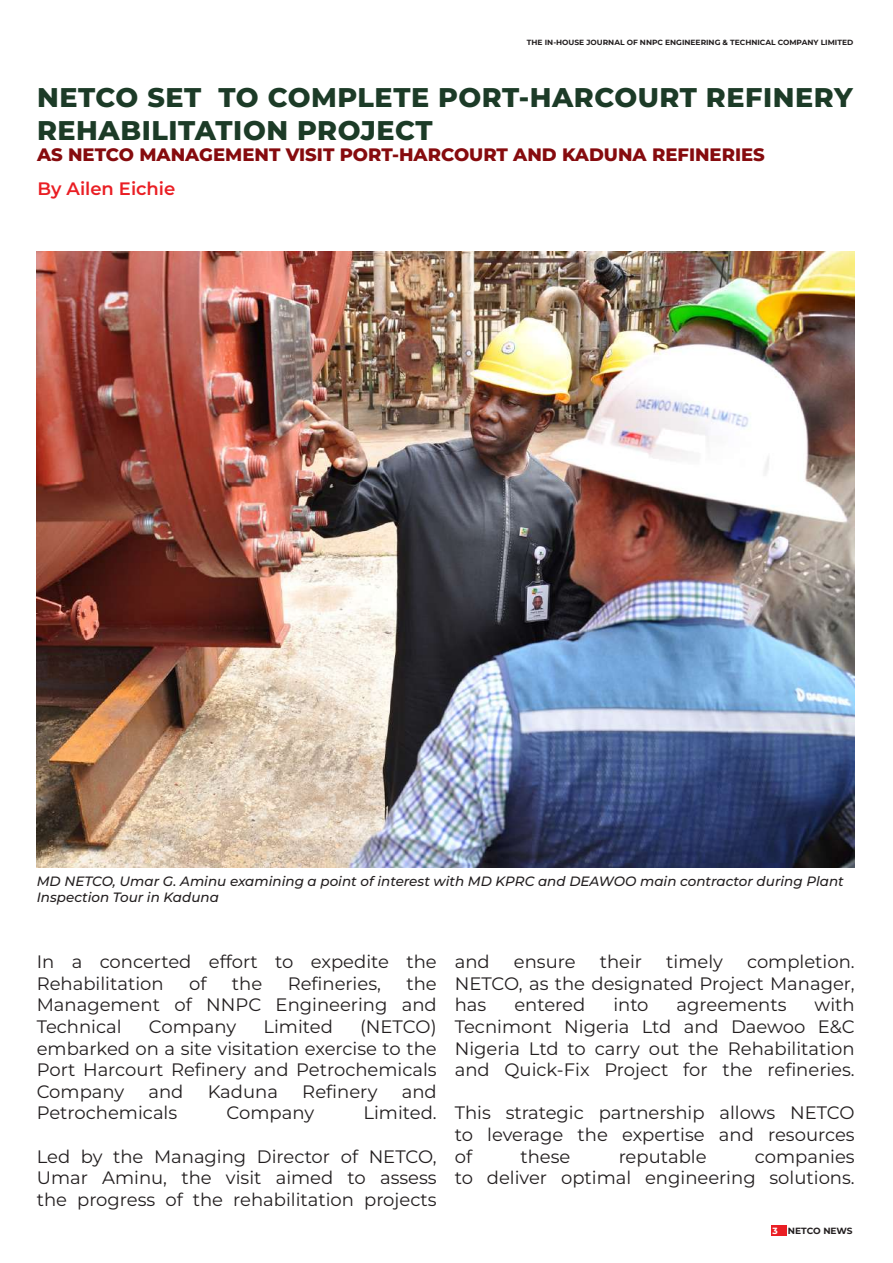
<style>
.page{position:relative;width:893px;height:1263px;background:#fff}
.page>*{position:absolute;margin:0;border:0;box-sizing:border-box;transform-origin:0 0}
.t1{font:800 27px/32.4px "Montserrat";letter-spacing:.02em;color:#1c3b27}
.t2{font:18px/21.6px "Montserrat";color:#231f20;text-align:justify}
.t3{font:800 18px "Montserrat";color:#860b0e}
.t4{font:600 18px "Montserrat";color:#ea1e24}
.t5{font:italic 500 13.5px/16.2px "Montserrat";color:#231f20}
.t6{font:700 9px "Montserrat";letter-spacing:-.01em;color:#231f20}
.t7{font:700 7.5px "Montserrat";color:#231f20}
.s1{color:#fff}
</style>
<div class="page">
<div style="left:771px;top:1225px;width:15px;height:11px;background:#ea1e24"></div>
<img style="left:37px;top:251px;width:818px;height:616px">
<p class="t7" style="left:527px;top:37px;width:328px">THE IN-HOUSE JOURNAL OF NNPC ENGINEERING &amp; TECHNICAL COMPANY LIMITED</p>
<h1 class="t1" style="left:37px;top:81px;width:817px">NETCO SET TO COMPLETE PORT-HARCOURT REFINERY<br>REHABILITATION PROJECT</h1>
<p class="t3" style="left:37px;top:143px;width:729px">AS NETCO MANAGEMENT VISIT PORT-HARCOURT AND KADUNA REFINERIES</p>
<p class="t4" style="left:38px;top:177px;width:139px">By Ailen Eichie</p>
<p class="t5" style="left:37px;top:873px;width:809px">MD NETCO, Umar G. Aminu examining a point of interest with MD KPRC and DEAWOO main contractor during Plant<br>Inspection Tour in Kaduna</p>
<p class="t2" style="left:37px;top:950px;width:401px">In a concerted effort to expedite the<br>Rehabilitation</p>
<p class="t2" style="left:189px;top:972px;width:19px">of</p>
<p class="t2" style="left:232px;top:972px;width:32px">the</p>
<p class="t2" style="left:288px;top:972px;width:95px">Refineries,</p>
<p class="t2" style="left:37px;top:972px;width:401px;text-indent:370px">the Management of NNPC Engineering and Technical</p>
<p class="t2" style="left:37px;top:1015px;width:401px;text-indent:323px">(NETCO) embarked on a site visitation exercise to the Port Harcourt Refinery and Petrochemicals Company</p>
<p class="t2" style="left:149px;top:1015px;width:89px">Company</p>
<p class="t2" style="left:263px;top:1015px;width:71px">Limited</p>
<p class="t2" style="left:148px;top:1080px;width:36px">and</p>
<p class="t2" style="left:208px;top:1080px;width:72px">Kaduna</p>
<p class="t2" style="left:302px;top:1080px;width:77px">Refinery</p>
<p class="t2" style="left:402px;top:1080px;width:36px">and</p>
<p class="t2" style="left:37px;top:1102px;width:142px">Petrochemicals</p>
<p class="t2" style="left:227px;top:1102px;width:89px">Company</p>
<p class="t2" style="left:363px;top:1102px;width:75px">Limited.</p>
<p class="t2" style="left:37px;top:1145px;width:401px">Led by the Managing Director of NETCO, Umar Aminu, the visit aimed to assess the progress of the rehabilitation projects</p>
<p class="t2" style="left:455px;top:950px;width:36px">and</p>
<p class="t2" style="left:514px;top:950px;width:63px">ensure</p>
<p class="t2" style="left:600px;top:950px;width:44px">their</p>
<p class="t2" style="left:666px;top:950px;width:58px">timely</p>
<p class="t2" style="left:455px;top:950px;width:401px;text-indent:292px">completion.<br>NETCO, as the designated Project Manager, has</p>
<p class="t2" style="left:455px;top:994px;width:401px;text-indent:360px">with Tecnimont Nigeria Ltd and Daewoo E&amp;C Nigeria Ltd to carry out the Rehabilitation and Quick-Fix Project for the refineries.</p>
<p class="t2" style="left:455px;top:1102px;width:401px">This strategic partnership allows NETCO to leverage the expertise and resources of</p>
<p class="t2" style="left:514px;top:994px;width:72px">entered</p>
<p class="t2" style="left:613px;top:994px;width:37px">into</p>
<p class="t2" style="left:677px;top:994px;width:111px">agreements</p>
<p class="t2" style="left:455px;top:1145px;width:401px;text-align:right">companies<br>to deliver optimal engineering solutions.</p>
<p class="t2" style="left:520px;top:1145px;width:52px">these</p>
<p class="t2" style="left:619px;top:1145px;width:90px">reputable</p>
<p class="t6" style="left:772px;top:1225px;width:82px"><span class="s1">3</span> NETCO NEWS</p>
</div>
